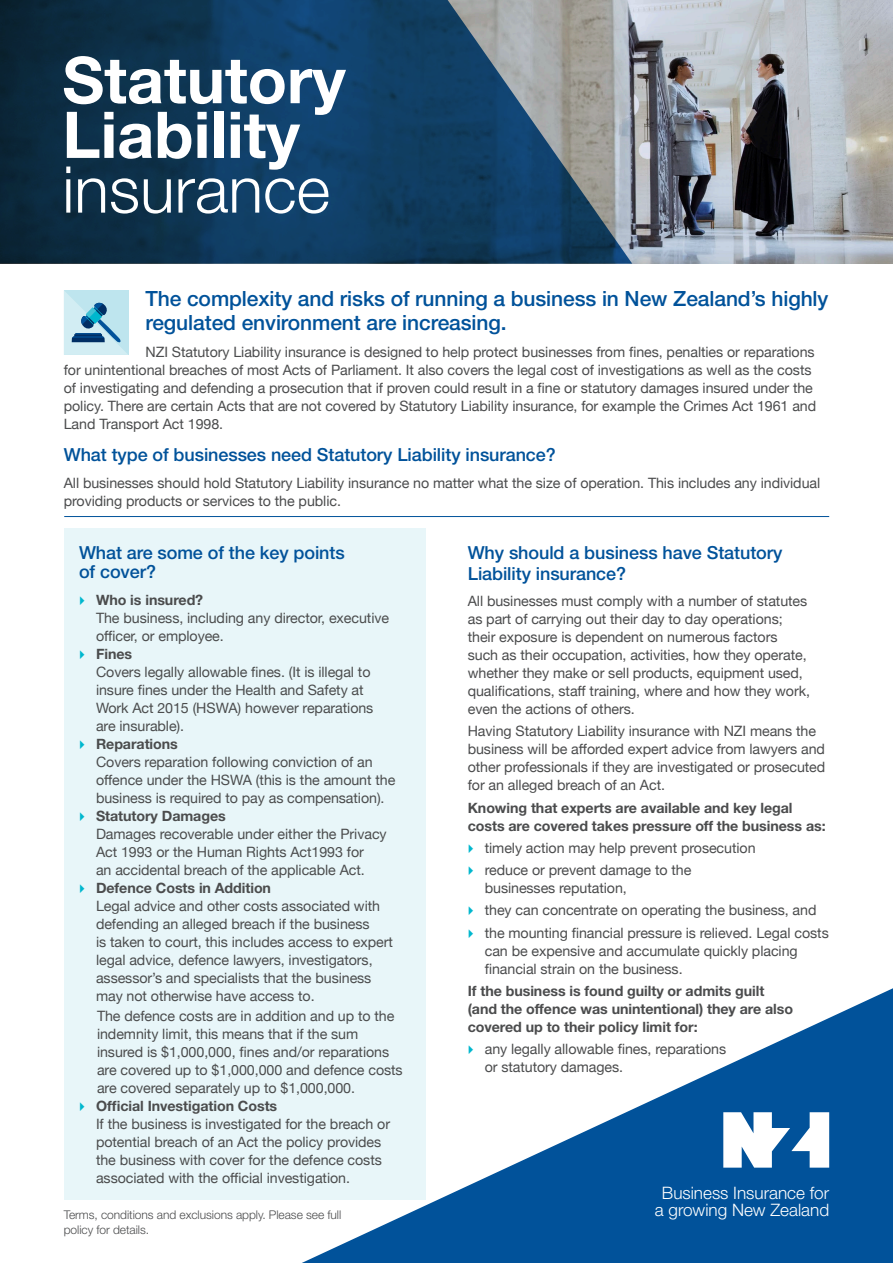
<style>
.page{position:relative;width:893px;height:1263px;background:#fff}
.page>*{position:absolute;margin:0;border:0;box-sizing:border-box;transform-origin:0 0}
.t1{font:700 64.5px/54.8px "Helvetica Neue";color:#fff}
.Intro{font:500 21px/24px "Helvetica Neue";letter-spacing:-.005em;color:#01529a}
.Body{font:500 18px/21px "Helvetica Neue";letter-spacing:-.005em;color:#01529a}
.Intro-2{font:500 18px "Helvetica Neue";letter-spacing:-.005em;color:#01529a}
.t2{font:300 17.1px "Helvetica Neue";color:#fff}
.Body-2{font:14.25px/18px "Helvetica Neue";letter-spacing:-.005em;color:#4b4c4d}
.Body_bullets{font:14.25px/18px "Helvetica Neue";letter-spacing:-.005em;color:#4b4c4d}
.Body_bullets-2{font:700 14.25px/18px "Helvetica Neue";letter-spacing:-.005em;color:#4b4c4d}
.t3{font:300 12px "Helvetica Neue";letter-spacing:-.005em;color:#4b4c4d}
.s1{font-weight:300}
.s2{font-weight:700}
</style>
<div class="page">
<svg style="left:274px;top:982px;width:619px;height:281px;fill:#01529a"></svg>
<svg style="left:723px;top:1112px;width:106px;height:55px"></svg>
<svg style="left:632px;top:0;width:261px;height:264px;background:#969aa1"></svg>
<svg style="left:0;top:0;width:632px;height:264px;background:#244864"></svg>
<div style="left:64px;top:528px;width:361px;height:671px;background:#e8f6f9"></div>
<hr style="left:64px;top:516px;width:765px;height:1px;background:#01529a">
<svg style="left:64px;top:290px;width:64px;height:65px;background:#a3cddd"></svg>
<svg style="left:469px;top:1045px;width:4px;height:9px"></svg>
<p class="t1" style="left:62px;top:51px;width:285px">Statutory<br>Liability <span class="s1">insurance</span></p>
<p class="Intro" style="left:145px;top:287px;width:684px">The complexity and risks of running a business in New Zealand’s highly regulated environment are increasing.</p>
<p class="Body-2" style="left:64px;top:344px;width:754px;text-indent:82px">NZI Statutory Liability insurance is designed to help protect businesses from fines, penalties or reparations for unintentional breaches of most Acts of Parliament. It also covers the legal cost of investigations as well as the costs of investigating and defending a prosecution that if proven could result in a fine or statutory damages insured under the policy. There are certain Acts that are not covered by Statutory Liability insurance, for example the Crimes Act 1961 and Land Transport Act 1998.</p>
<p class="Intro-2" style="left:64px;top:444px;width:493px">What type of businesses need Statutory Liability insurance?</p>
<p class="Body-2" style="left:64px;top:475px;width:758px">All businesses should hold Statutory Liability insurance no matter what the size of operation. This includes any individual providing products or services to the public.</p>
<p class="Body" style="left:468px;top:541px;width:316px">Why should a business have Statutory<br>Liability insurance?</p>
<p class="Body_bullets" style="left:468px;top:593px;width:344px">All businesses must comply with a number of statutes as part of carrying out their day to day operations; their exposure is dependent on numerous factors such as their occupation, activities, how they operate, whether they make or sell products, equipment used, qualifications, staff training, where and how they work, even the actions of others.</p>
<p class="Body_bullets" style="left:468px;top:723px;width:359px">Having Statutory Liability insurance with NZI means the business will be afforded expert advice from lawyers and other professionals if they are investigated or prosecuted for an alleged breach of an Act.</p>
<p class="Body_bullets-2" style="left:468px;top:798px;width:359px">Knowing that experts are available and key legal costs are covered takes pressure off the business as:</p>
<p class="Body-2" style="left:485px;top:839px;width:272px">timely action may help prevent prosecution</p>
<p class="Body-2" style="left:485px;top:862px;width:208px">reduce or prevent damage to the businesses reputation,</p>
<p class="Body-2" style="left:485px;top:902px;width:333px">they can concentrate on operating the business, and</p>
<p class="Body-2" style="left:485px;top:924px;width:346px">the mounting financial pressure is relieved. Legal costs can be expensive and accumulate quickly placing financial strain on the business.</p>
<p class="Body_bullets-2" style="left:468px;top:981px;width:327px">If the business is found guilty or admits guilt (and the offence was unintentional) they are also covered up to their policy limit for:</p>
<p class="Body-2" style="left:485px;top:1041px;width:243px">any legally allowable fines, reparations or statutory damages.</p>
<p class="Body" style="left:79px;top:542px;width:267px;line-height:19.5px">What are some of the key points of cover?</p>
<p class="Body-2" style="left:96px;top:591px;width:295px"><span class="s2">Who is insured?<br></span>The business, including any director, executive officer, or employee.</p>
<p class="Body-2" style="left:96px;top:645px;width:279px"><span class="s2">Fines<br></span>Covers legally allowable fines. (It is illegal to insure fines under the Health and Safety at<br>Work Act 2015 (HSWA) however reparations are insurable).</p>
<p class="Body-2" style="left:96px;top:735px;width:301px"><span class="s2">Reparations<br></span>Covers reparation following conviction of an offence under the HSWA (this is the amount the business is required to pay as compensation).</p>
<p class="Body-2" style="left:96px;top:807px;width:292px"><span class="s2">Statutory Damages<br></span>Damages recoverable under either the Privacy Act 1993 or the Human Rights Act1993 for<br>an accidental breach of the applicable Act.</p>
<p class="Body-2" style="left:96px;top:879px;width:298px"><span class="s2">Defence Costs in Addition<br></span>Legal advice and other costs associated with defending an alleged breach if the business<br>is taken to court, this includes access to expert legal advice, defence lawyers, investigators, assessor’s and specialists that the business may not otherwise have access to.</p>
<p class="Body-2" style="left:97px;top:1007px;width:307px">The defence costs are in addition and up to the indemnity limit, this means that if the sum insured is $1,000,000, fines and/or reparations are covered up to $1,000,000 and defence costs are covered separately up to $1,000,000.</p>
<p class="Body-2" style="left:96px;top:1097px;width:296px"><span class="s2">Official Investigation Costs<br></span>If the business is investigated for the breach or potential breach of an Act the policy provides the business with cover for the defence costs associated with the official investigation.</p>
<p class="t2" style="left:662px;top:1182px;width:169px">Business Insurance for</p>
<p class="t3" style="left:64px;top:1207px;width:279px">Terms, conditions and exclusions apply. Please see full</p>
<p class="t2" style="left:655px;top:1199px;width:176px">a growing New Zealand</p>
<p class="t3" style="left:64px;top:1222px;width:87px">policy for details.</p>
</div>
